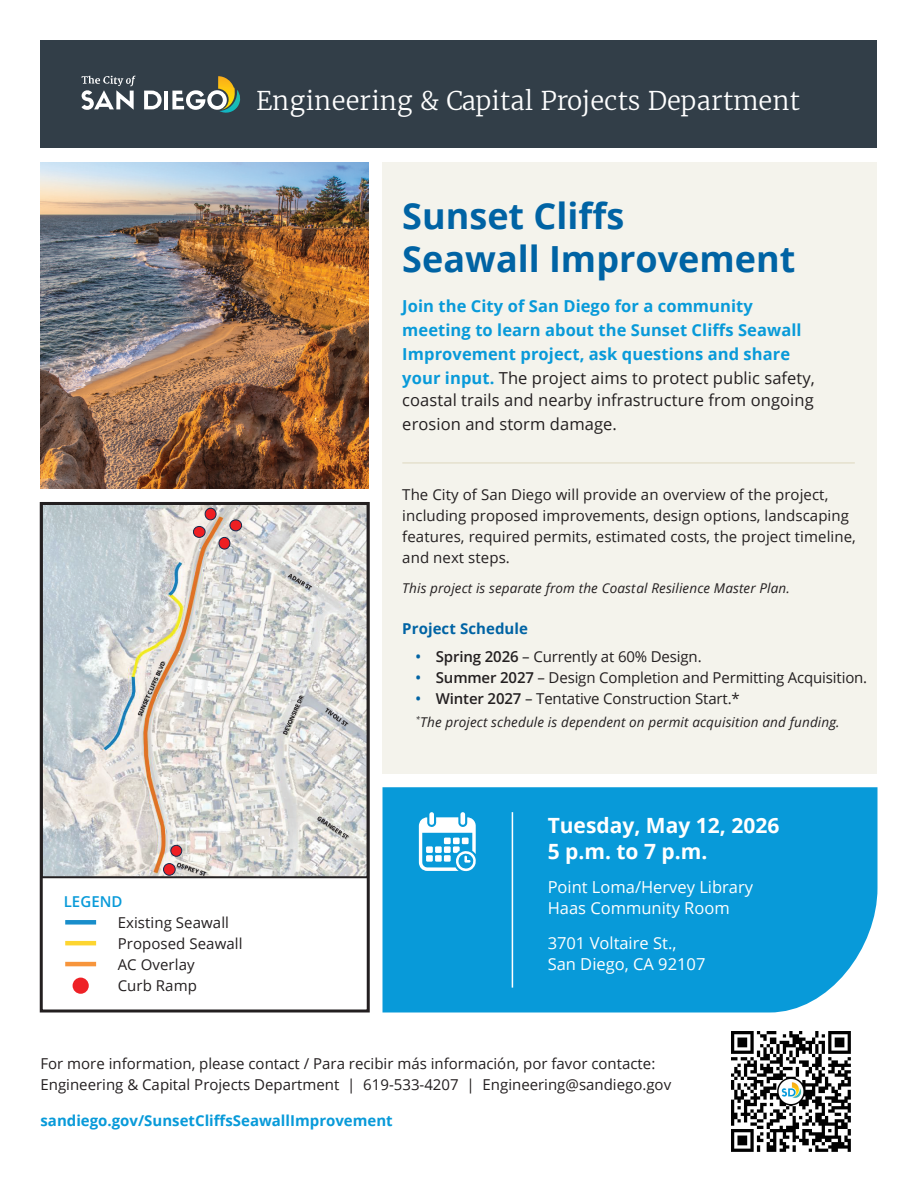
<style>
.page{position:relative;width:918px;height:1188px;background:#fff}
.page>*{position:absolute;margin:0;border:0;box-sizing:border-box;transform-origin:0 0}
.t1{font:700 36px/43.2px "Open Sans";color:#0063a4}
.t2{font:300 25.5px "Merriweather";letter-spacing:.005em;color:#fff}
.t3{font:700 21px/25.5px "Open Sans";color:#fff}
.t4{font:700 16.5px/23.5px "Open Sans";letter-spacing:.005em;color:#089ad9}
.t5{font:16.5px/21px "Open Sans";color:#fff}
.t6{font:15px/21px "Open Sans";color:#231f20}
.t7{font:700 15px "Open Sans";color:#089ad9}
.t8{font:700 15px "Open Sans";letter-spacing:.005em;color:#0063a4}
.t9{font:600 15px "Open Sans";letter-spacing:.005em;color:#089ad9}
.t10{font:italic 13.5px "Open Sans";letter-spacing:.01em;color:#231f20}
.s1{font-weight:400;color:#231f20}
.s2{font-weight:600;color:#0063a4}
.s3{font-weight:600}
</style>
<div class="page">
<img style="left:40px;top:162px;width:329px;height:326px">
<div style="left:40px;top:40px;width:838px;height:108px;background:#323e48"></div>
<svg style="left:144px;top:91px;width:18px;height:18px"></svg>
<hr style="left:165px;top:91px;width:3px;height:18px;background:#fff">
<svg style="left:81px;top:76px;width:55px;height:34px"></svg>
<svg style="left:172px;top:76px;width:69px;height:37px"></svg>
<div style="left:382px;top:162px;width:496px;height:612px;background:#f4f3ec"></div>
<hr style="left:402px;top:462px;width:453px;height:2px;background:#e5e0ce">
<img style="left:44px;top:506px;width:322px;height:369px">
<div style="left:164px;top:864px;width:11px;height:11px;background:#ee1f23;border-radius:50%"></div>
<div style="left:163px;top:863px;width:13px;height:13px;border:1px solid #132b4f;border-radius:50%"></div>
<div style="left:171px;top:845px;width:11px;height:11px;background:#ee1f23;border-radius:50%"></div>
<div style="left:170px;top:845px;width:12px;height:12px;border:1px solid #132b4f;border-radius:50%"></div>
<div style="left:219px;top:537px;width:11px;height:12px;background:#ee1f23;border-radius:50%"></div>
<div style="left:218px;top:537px;width:12px;height:13px;border:1px solid #132b4f;border-radius:50%"></div>
<div style="left:230px;top:520px;width:12px;height:11px;background:#ee1f23;border-radius:50%"></div>
<div style="left:229px;top:519px;width:13px;height:12px;border:1px solid #132b4f;border-radius:50%"></div>
<div style="left:193px;top:526px;width:12px;height:11px;background:#ee1f23;border-radius:50%"></div>
<div style="left:193px;top:526px;width:13px;height:12px;border:1px solid #132b4f;border-radius:50%"></div>
<div style="left:205px;top:508px;width:11px;height:12px;background:#ee1f23;border-radius:50%"></div>
<div style="left:205px;top:508px;width:12px;height:12px;border:1px solid #132b4f;border-radius:50%"></div>
<img style="left:131px;top:654px;width:43px;height:69px">
<svg style="left:138px;top:662px;width:27px;height:54px"></svg>
<img style="left:276px;top:686px;width:37px;height:56px">
<svg style="left:283px;top:696px;width:21px;height:39px"></svg>
<img style="left:169px;top:857px;width:44px;height:18px">
<svg style="left:177px;top:863px;width:29px;height:12px"></svg>
<img style="left:280px;top:567px;width:40px;height:32px">
<svg style="left:288px;top:574px;width:24px;height:16px"></svg>
<img style="left:308px;top:809px;width:48px;height:39px">
<svg style="left:318px;top:817px;width:31px;height:22px"></svg>
<img style="left:316px;top:701px;width:39px;height:35px">
<svg style="left:325px;top:708px;width:23px;height:18px"></svg>
<div style="left:40px;top:502px;width:330px;height:510px;border:3px solid #231f20"></div>
<div style="left:382px;top:787px;width:496px;height:226px;background:#089ad9"></div>
<svg style="left:419px;top:812px;width:57px;height:60px"></svg>
<hr style="left:512px;top:812px;width:1px;height:176px;background:#fff">
<div style="left:65px;top:920px;width:31px;height:5px;background:#198ecb"></div>
<hr style="left:65px;top:941px;width:31px;height:4px;background:#fdd530">
<hr style="left:65px;top:962px;width:31px;height:4px;background:#f7953c">
<div style="left:73px;top:978px;width:16px;height:16px;background:#ee2126;border-radius:50%"></div>
<img style="left:731px;top:1032px;width:120px;height:119px">
<h2 class="t2" style="left:256px;top:83px;width:546px">Engineering &amp; Capital Projects Department</h2>
<h1 class="t1" style="left:402px;top:193px;width:395px">Sunset Cliffs<br>Seawall Improvement</h1>
<p class="t4" style="left:402px;top:294px;width:414px">Join the City of San Diego for a community meeting to learn about the Sunset Cliffs Seawall Improvement project, ask questions and share your input. <span class="s1">The project aims to protect public safety, coastal trails and nearby infrastructure from ongoing erosion and storm damage.</span></p>
<p class="t9" style="left:64px;top:891px;width:60px">LEGEND</p>
<p class="t6" style="left:118px;top:911px;width:126px">Existing Seawall<br>Proposed Seawall<br>AC Overlay<br>Curb Ramp</p>
<p class="t6" style="left:402px;top:484px;width:455px">The City of San Diego will provide an overview of the project, including proposed improvements, design options, landscaping features, required permits, estimated costs, the project timeline, and next steps.</p>
<p class="t10" style="left:402px;top:579px;width:389px">This project is separate from the Coastal Resilience Master Plan.</p>
<p class="t8" style="left:402px;top:618px;width:127px">Project Schedule</p>
<p class="t6" style="left:416px;top:646px;width:288px"><span class="s2">•</span> <span class="s3">Spring 2026</span> – Currently at 60% Design.</p>
<p class="t6" style="left:416px;top:667px;width:453px"><span class="s2">•</span> <span class="s3">Summer 2027</span> – Design Completion and Permitting Acquisition.</p>
<p class="t6" style="left:416px;top:688px;width:326px"><span class="s2">•</span> <span class="s3">Winter 2027</span> – Tentative Construction Start.*</p>
<p class="t10" style="left:416px;top:713px;width:425px"><sup>*</sup>The project schedule is dependent on permit acquisition and funding.</p>
<h3 class="t3" style="left:548px;top:812px;width:233px">Tuesday, May 12, 2026<br>5 p.m. to 7 p.m.</h3>
<p class="t5" style="left:548px;top:876px;width:207px">Point Loma/Hervey Library<br>Haas Community Room</p>
<p class="t5" style="left:548px;top:932px;width:159px">3701 Voltaire St.,<br>San Diego, CA 92107</p>
<p class="t6" style="left:40px;top:1053px;width:632px">For more information, please contact / Para recibir más información, por favor contacte:<br>Engineering &amp; Capital Projects Department | 619-533-4207 | Engineering@sandiego.gov</p>
<p class="t7" style="left:40px;top:1110px;width:354px">sandiego.gov/SunsetCliffsSeawallImprovement</p>
</div>
